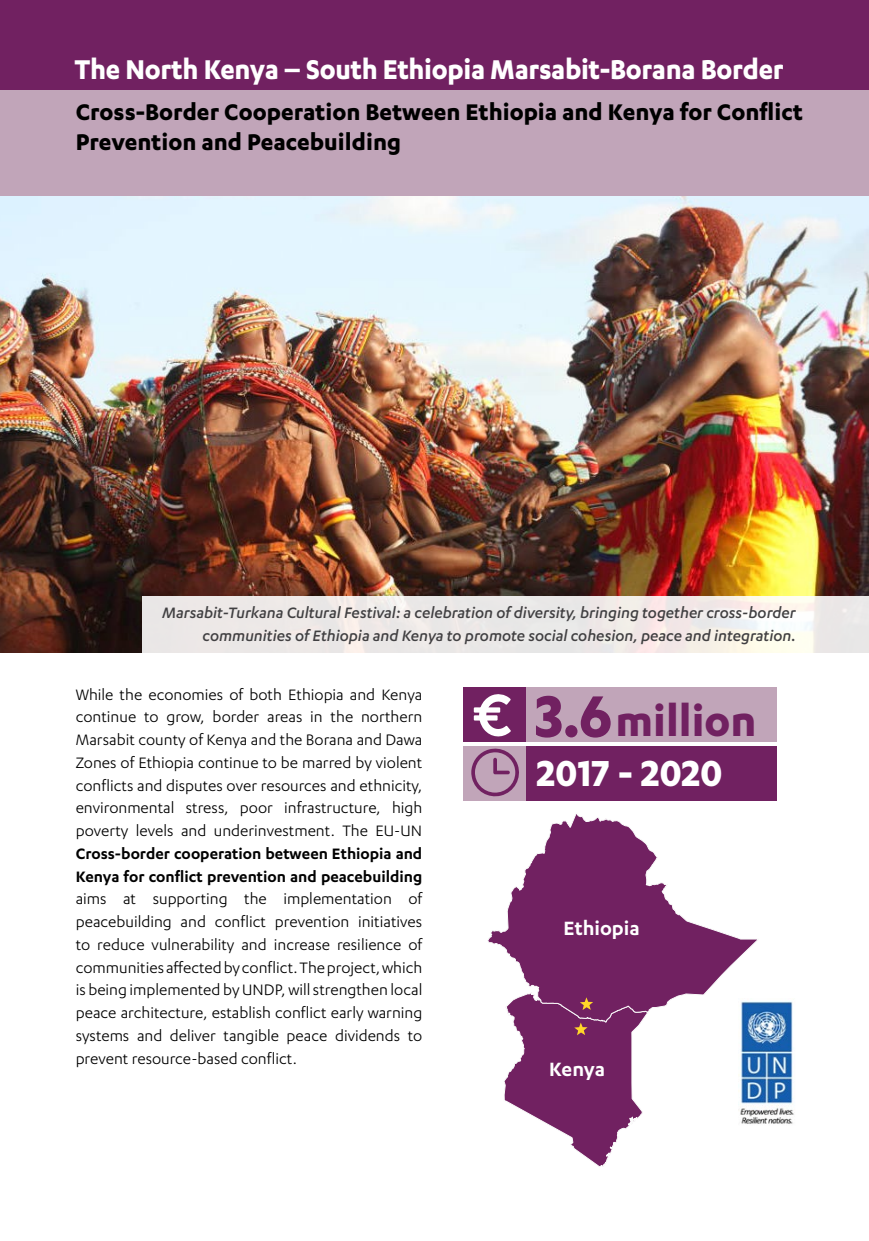
<style>
.page{position:relative;width:869px;height:1241px;background:#fff}
.page>*{position:absolute;margin:0;border:0;box-sizing:border-box;transform-origin:0 0}
.t1{font:700 49px "Karbon";color:#712161}
.t2{font:700 42px "Karbon";color:#fff}
.t3{font:700 31.5px "Karbon";letter-spacing:-.01em;color:#fff;scale:.95 1}
.t4{font:700 26.25px/29.8px "Karbon";color:#000}
.t5{font:600 22.4px "Karbon";color:#fff}
.t6{font:17.5px/22.8px "Karbon";color:#000;text-align:justify}
.t7{font:italic 500 17.5px/22.8px "Karbon";color:#414042;text-align:right}
.t8{font:600 17.5px/22.8px "Karbon";color:#000}
.s1{font-size:68.08px}
</style>
<div class="page">
<img style="left:0;top:195px;width:868px;height:457px">
<svg style="left:142px;top:596px;width:726px;height:57px;background:#eeeae8"></svg>
<div style="left:0;top:2px;width:868px;height:193px;background:#c1a5b9"></div>
<div style="left:0;top:0;width:868px;height:89px;background:#712161"></div>
<div style="left:462px;top:746px;width:64px;height:54px;background:#c1a5b9"></div>
<div style="left:462px;top:687px;width:64px;height:54px;background:#712161"></div>
<div style="left:526px;top:687px;width:251px;height:54px;background:#c1a5b9"></div>
<div style="left:526px;top:746px;width:251px;height:54px;background:#712161"></div>
<svg style="left:473px;top:694px;width:38px;height:43px"></svg>
<svg style="left:471px;top:748px;width:48px;height:49px"></svg>
<svg style="left:487px;top:814px;width:271px;height:195px"></svg>
<svg style="left:502px;top:991px;width:148px;height:176px"></svg>
<img style="left:738px;top:998px;width:56px;height:126px">
<h3 class="t3" style="left:74px;top:51px;width:747px">The North Kenya – South Ethiopia Marsabit-Borana Border</h3>
<h3 class="t4" style="left:76px;top:96px;width:728px">Cross-Border Cooperation Between Ethiopia and Kenya for Conflict<br>Prevention and Peacebuilding</h3>
<p class="t7" style="left:162px;top:600px;width:634px">Marsabit-Turkana Cultural Festival: a celebration of diversity, bringing together cross-border communities of Ethiopia and Kenya to promote social cohesion, peace and integration.</p>
<p class="t6" style="left:76px;top:682px;width:348px">While the economies of both Ethiopia and Kenya continue to grow, border areas in the northern Marsabit county of Kenya and the Borana and Dawa Zones of Ethiopia continue to be marred by violent conflicts and disputes over resources and ethnicity, environmental stress, poor infrastructure, high poverty levels and underinvestment. The EU-UN</p>
<p class="t8" style="left:76px;top:841px;width:348px">Cross-border cooperation between Ethiopia and<br>Kenya for conflict prevention and peacebuilding</p>
<p class="t6" style="left:76px;top:887px;width:348px">aims at supporting the implementation of peacebuilding and conflict prevention initiatives to reduce vulnerability and increase resilience of communities affected by conflict. The project, which is being implemented by UNDP, will strengthen local peace architecture, establish conflict early warning systems and deliver tangible peace dividends to prevent resource-based conflict.</p>
<h1 class="t1" style="left:534px;top:693px;width:223px"><span class="s1">3.6</span>million</h1>
<h2 class="t2" style="left:536px;top:749px;width:187px">2017 - 2020</h2>
<p class="t5" style="left:563px;top:914px;width:78px">Ethiopia</p>
<p class="t5" style="left:549px;top:1056px;width:57px">Kenya</p>
</div>
